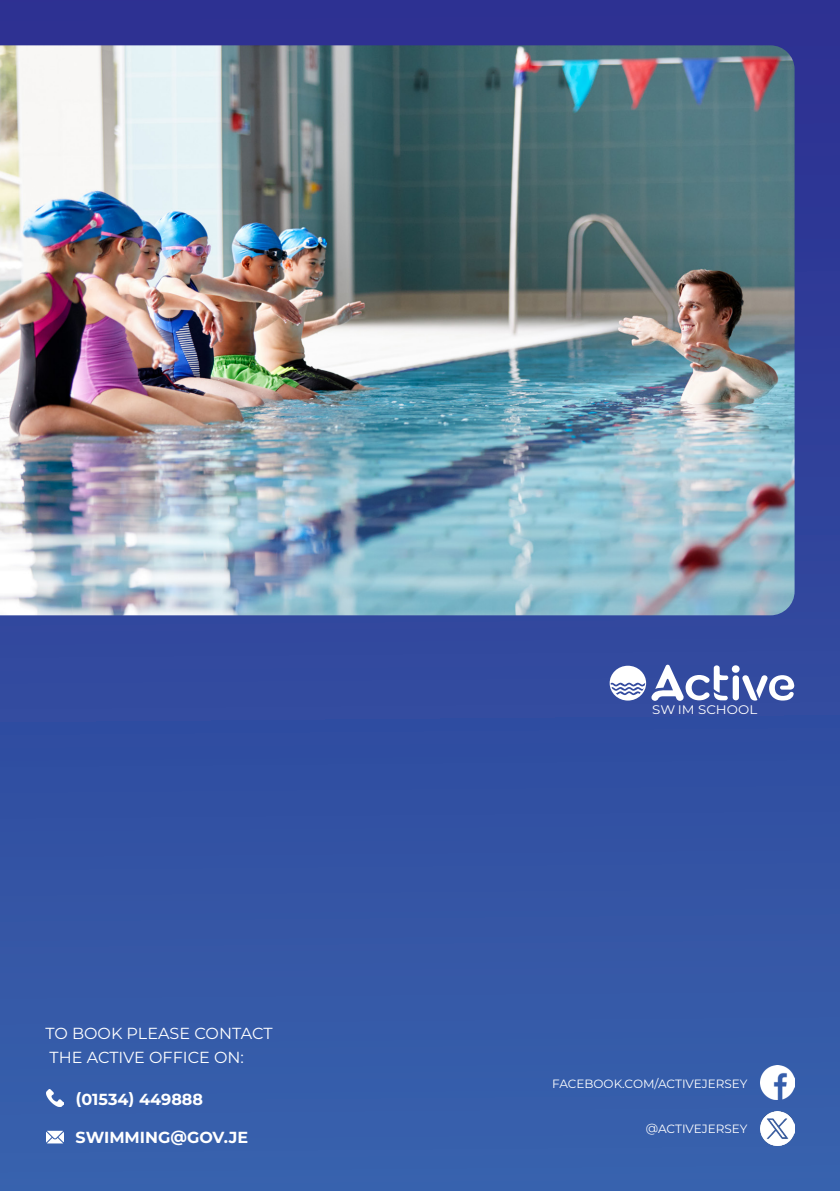
<style>
.page{position:relative;width:840px;height:1191px;background:#fff}
.page>*{position:absolute;margin:0;border:0;box-sizing:border-box;transform-origin:0 0}
.t1{font:16px/24px "Montserrat";color:#fff}
.t2{font:700 16px "Montserrat";color:#fff}
.t3{font:12.4px "Montserrat";color:#fff;scale:1.08 1}
.t4{font:12px "Montserrat";color:#fff}
</style>
<div class="page">
<div style="left:0;top:0;width:839px;height:1191px;background:linear-gradient(to bottom,#2e3090,#3761ac)"></div>
<img style="left:759px;top:1065px;width:34px;height:34px">
<img style="left:760px;top:1111px;width:34px;height:34px">
<svg style="left:609px;top:664px;width:185px;height:37px"></svg>
<img style="left:46px;top:1128px;width:17px;height:17px">
<img style="left:46px;top:1089px;width:17px;height:17px">
<img style="left:0;top:45px;width:794px;height:570px">
<p class="t1" style="left:45px;top:1021px;width:228px">TO BOOK PLEASE CONTACT<br>THE ACTIVE OFFICE ON:</p>
<p class="t2" style="left:75px;top:1088px;width:129px">(01534) 449888</p>
<p class="t2" style="left:75px;top:1126px;width:174px">SWIMMING@GOV.JE</p>
<p class="t3" style="left:651px;top:701px;width:99px">SW IM SCHOOL</p>
<p class="t4" style="left:552px;top:1075px;width:197px">FACEBOOK.COM/ACTIVEJERSEY</p>
<p class="t4" style="left:645px;top:1120px;width:103px">@ACTIVEJERSEY</p>
</div>
